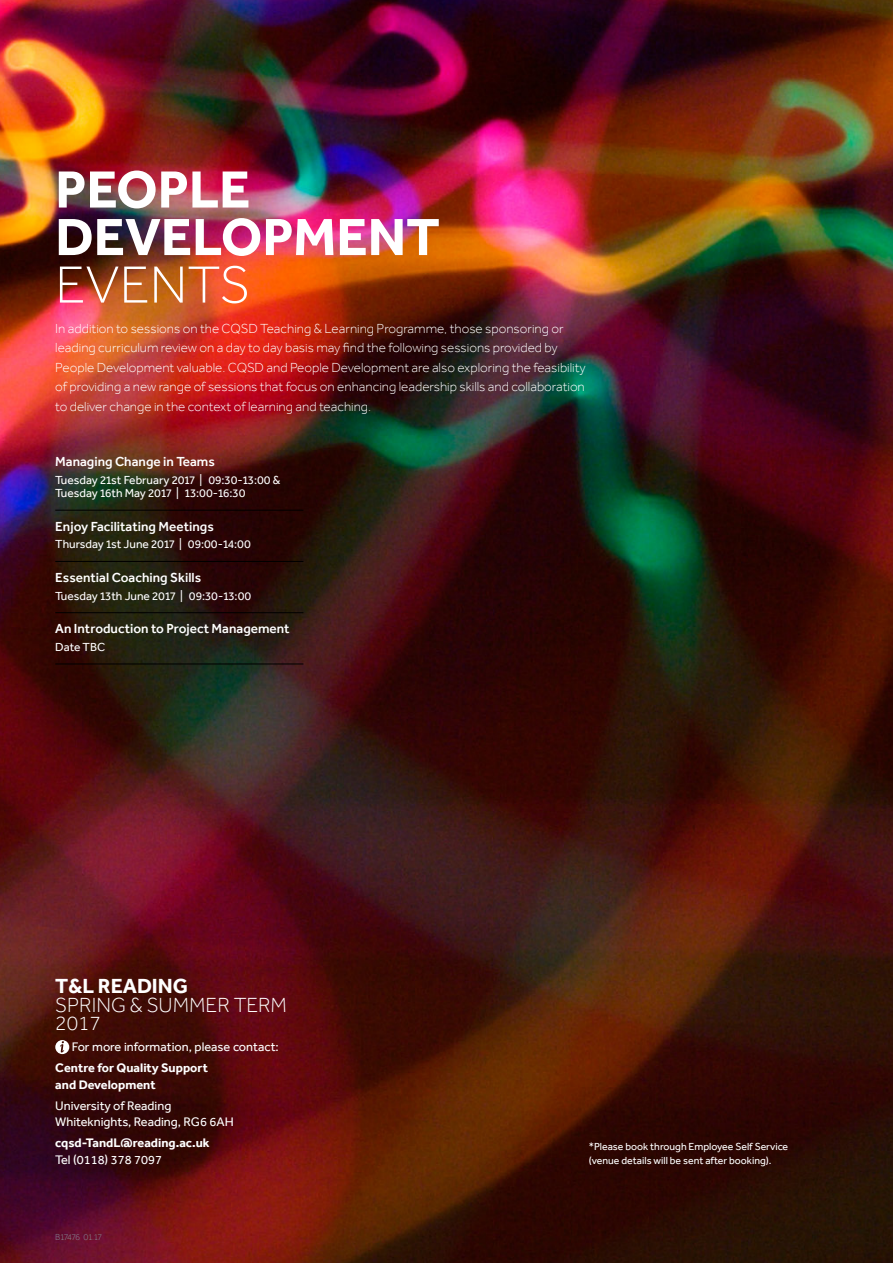
<style>
.page{position:relative;width:893px;height:1263px;background:#fff}
.page>*{position:absolute;margin:0;border:0;box-sizing:border-box;transform-origin:0 0}
.t1{font:700 54px/47.5px "Effra";color:#fff}
.t2{font:300 54px "Effra";color:#fff}
.t3{font:300 21px/18.5px "Effra";color:#fff}
.t4{font:700 21px "Effra";color:#fff}
.t5{font:300 13.5px/19.5px "Effra";color:#fff}
.t6{font:500 13.5px "Effra";color:#fff}
.t7{font:12.75px/16.5px "Effra";color:#fff}
.t8{font:700 12.75px/16.5px "Effra";color:#fff}
.t9{font:12px/13.5px "Effra";color:#fff}
.t10{font:10.5px/13.5px "Effra";color:#fff}
.t11{font:300 9px "Effra";color:#868c96}
</style>
<div class="page">
<img style="left:0;top:0;width:893px;height:1263px">
<svg style="left:55px;top:1040px;width:14px;height:14px"></svg>
<hr style="left:55px;top:510px;width:248px;height:1px;background:#000">
<hr style="left:55px;top:561px;width:248px;height:1px;background:#000">
<hr style="left:55px;top:612px;width:248px;height:1px;background:#000">
<hr style="left:55px;top:664px;width:248px;height:1px;background:#000">
<h1 class="t1" style="left:55px;top:165px;width:386px">PEOPLE<br>DEVELOPMENT</h1>
<h1 class="t2" style="left:55px;top:254px;width:196px">EVENTS</h1>
<p class="t5" style="left:55px;top:319px;width:532px">In addition to sessions on the CQSD Teaching &amp; Learning Programme, those sponsoring or leading curriculum review on a day to day basis may find the following sessions provided by People Development valuable. CQSD and People Development are also exploring the feasibility of providing a new range of sessions that focus on enhancing leadership skills and collaboration to deliver change in the context of learning and teaching.</p>
<p class="t6" style="left:55px;top:453px;width:161px">Managing Change in Teams</p>
<p class="t9" style="left:55px;top:473px;width:227px">Tuesday 21st February 2017 | 09:30-13:00 &amp;<br>Tuesday 16th May 2017 | 13:00-16:30</p>
<p class="t6" style="left:55px;top:518px;width:160px">Enjoy Facilitating Meetings</p>
<p class="t9" style="left:55px;top:537px;width:197px">Thursday 1st June 2017 | 09:00-14:00</p>
<p class="t6" style="left:55px;top:569px;width:147px">Essential Coaching Skills</p>
<p class="t9" style="left:55px;top:589px;width:198px">Tuesday 13th June 2017 | 09:30-13:00</p>
<p class="t6" style="left:55px;top:620px;width:236px">An Introduction to Project Management</p>
<p class="t9" style="left:55px;top:640px;width:52px">Date TBC</p>
<h2 class="t4" style="left:55px;top:974px;width:134px">T&amp;L READING</h2>
<h2 class="t3" style="left:55px;top:995px;width:233px">SPRING &amp; SUMMER TERM<br>2017</h2>
<p class="t7" style="left:72px;top:1039px;width:209px">For more information, please contact:</p>
<p class="t8" style="left:55px;top:1060px;width:154px">Centre for Quality Support and Development</p>
<p class="t7" style="left:55px;top:1097px;width:180px">University of Reading<br>Whiteknights, Reading, RG6 6AH</p>
<p class="t8" style="left:55px;top:1135px;width:156px">cqsd-TandL@reading.ac.uk</p>
<p class="t7" style="left:55px;top:1151px;width:108px">Tel (0118) 378 7097</p>
<p class="t11" style="left:55px;top:1232px;width:48px">B17476 01.17</p>
<p class="t10" style="left:589px;top:1140px;width:201px">*Please book through Employee Self Service (venue details will be sent after booking).</p>
</div>
